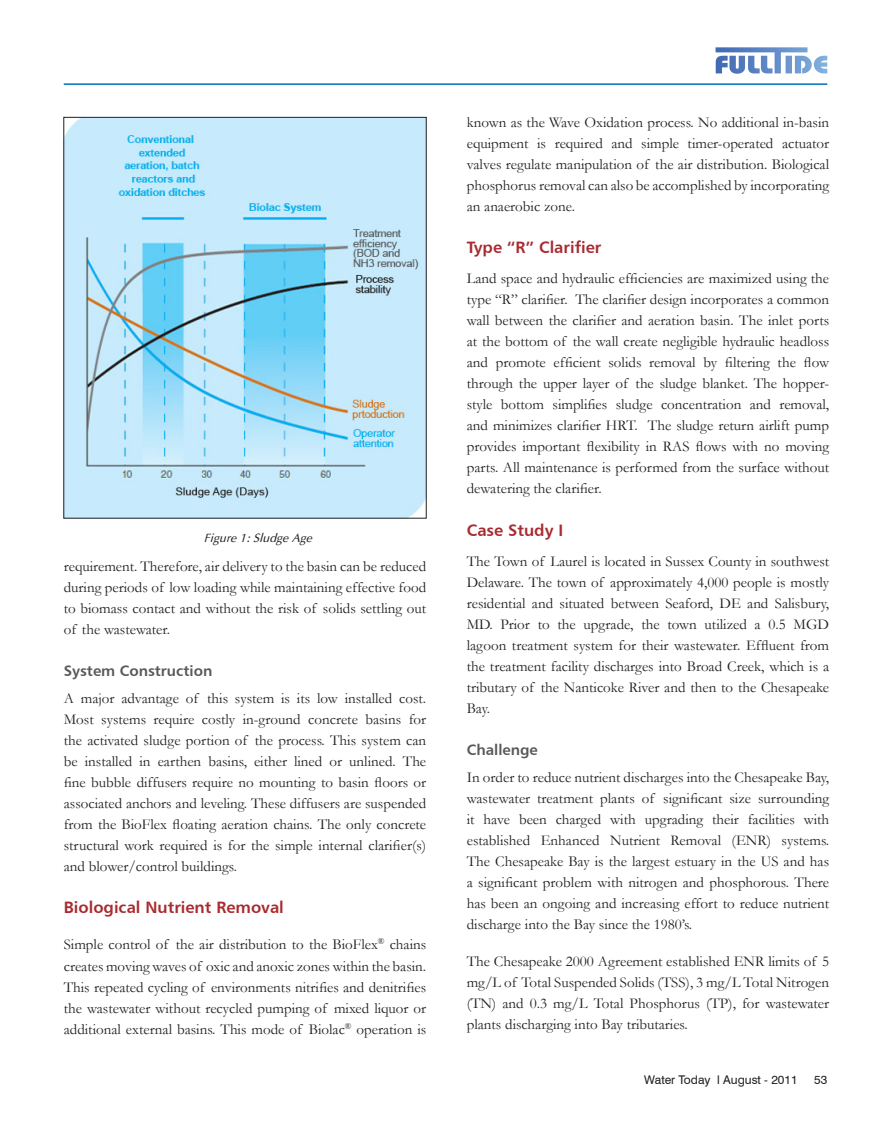
<style>
.page{position:relative;width:893px;height:1132px;background:#fff}
.page>*{position:absolute;margin:0;border:0;box-sizing:border-box;transform-origin:0 0}
.t1{font:16.5px "Humanist 777 BT Bold B";color:#a72b30}
.t2{font:15px/21px "Garamond";color:#231f20;text-align:justify}
.t3{font:15px "Humanist 777 BT Bold B";color:#57585a}
.t4{font:12px "Swiss 721 BT";color:#231f20}
.t5{font:italic 12px "Optima";letter-spacing:.005em;color:#231f20}
</style>
<div class="page">
<svg style="left:715px;top:47px;width:112px;height:27px"></svg>
<hr style="left:64px;top:83px;width:763px;height:2px;background:#0072bc">
<img style="left:65px;top:119px;width:360px;height:397px">
<div style="left:63px;top:117px;width:364px;height:401px;border:1px solid #231f20"></div>
<p class="t5" style="left:204px;top:530px;width:110px">Figure 1: Sludge Age</p>
<p class="t2" style="left:64px;top:555px;width:364px">requirement. Therefore, air delivery to the basin can be reduced during periods of low loading while maintaining effective food to biomass contact and without the risk of solids settling out of the wastewater.</p>
<p class="t3" style="left:64px;top:661px;width:150px">System Construction</p>
<p class="t2" style="left:64px;top:687px;width:364px">A major advantage of this system is its low installed cost.<br>Most systems require costly in-ground concrete basins for the activated sludge portion of the process. This system can be installed in earthen basins, either lined or unlined. The fine bubble diffusers require no mounting to basin floors or associated anchors and leveling. These diffusers are suspended from the BioFlex floating aeration chains. The only concrete structural work required is for the simple internal clarifier(s) and blower/control buildings.</p>
<p class="t1" style="left:64px;top:897px;width:222px">Biological Nutrient Removal</p>
<p class="t2" style="left:64px;top:933px;width:364px">Simple control of the air distribution to the BioFlex<sup>®</sup> chains creates moving waves of oxic and anoxic zones within the basin.<br>This repeated cycling of environments nitrifies and denitrifies the wastewater without recycled pumping of mixed liquor or additional external basins. This mode of Biolac<sup>®</sup> operation is</p>
<p class="t2" style="left:467px;top:111px;width:364px">known as the Wave Oxidation process. No additional in-basin equipment is required and simple timer-operated actuator valves regulate manipulation of the air distribution. Biological phosphorus removal can also be accomplished by incorporating an anaerobic zone.</p>
<p class="t1" style="left:467px;top:237px;width:136px">Type “R” Clarifier</p>
<p class="t2" style="left:467px;top:267px;width:364px">Land space and hydraulic efficiencies are maximized using the type “R” clarifier. The clarifier design incorporates a common wall between the clarifier and aeration basin. The inlet ports at the bottom of the wall create negligible hydraulic headloss and promote efficient solids removal by filtering the flow through the upper layer of the sludge blanket. The hopper&shy;style bottom simplifies sludge concentration and removal, and minimizes clarifier HRT. The sludge return airlift pump provides important flexibility in RAS flows with no moving parts. All maintenance is performed from the surface without dewatering the clarifier.</p>
<p class="t1" style="left:467px;top:519px;width:98px">Case Study I</p>
<p class="t2" style="left:467px;top:549px;width:364px">The Town of Laurel is located in Sussex County in southwest Delaware. The town of approximately 4,000 people is mostly residential and situated between Seaford, DE and Salisbury, MD. Prior to the upgrade, the town utilized a 0.5 MGD lagoon treatment system for their wastewater. Effluent from the treatment facility discharges into Broad Creek, which is a tributary of the Nanticoke River and then to the Chesapeake Bay.</p>
<p class="t3" style="left:467px;top:739px;width:73px">Challenge</p>
<p class="t2" style="left:467px;top:765px;width:364px">In order to reduce nutrient discharges into the Chesapeake Bay, wastewater treatment plants of significant size surrounding it have been charged with upgrading their facilities with established Enhanced Nutrient Removal (ENR) systems.<br>The Chesapeake Bay is the largest estuary in the US and has a significant problem with nitrogen and phosphorous. There has been an ongoing and increasing effort to reduce nutrient discharge into the Bay since the 1980’s.</p>
<p class="t2" style="left:467px;top:950px;width:364px">The Chesapeake 2000 Agreement established ENR limits of 5 mg/L of Total Suspended Solids (TSS), 3 mg/L Total Nitrogen (TN) and 0.3 mg/L Total Phosphorus (TP), for wastewater plants discharging into Bay tributaries.</p>
<p class="t4" style="left:644px;top:1071px;width:155px">Water Today l August - 2011</p>
<p class="t4" style="left:814px;top:1071px;width:15px">53</p>
</div>
